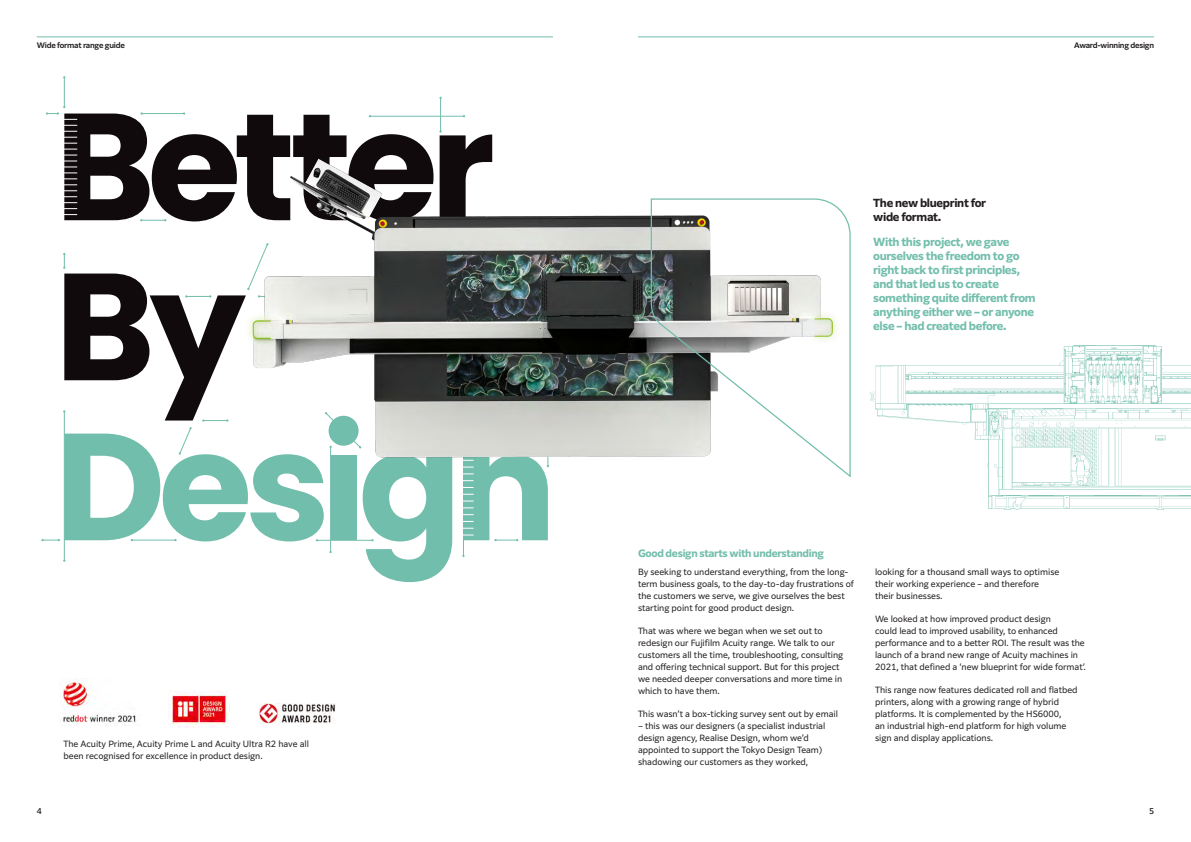
<style>
.page{position:relative;width:1191px;height:842px;background:#fff}
.page>*{position:absolute;margin:0;border:0;box-sizing:border-box;transform-origin:0 0}
.t1{font:700 11px/14px "Clarimo UDPE";letter-spacing:-.03em;color:#72beac}
.t2{font:700 11px/14px "Clarimo UDPE";letter-spacing:-.03em;color:#231f20}
.t3{font:700 10px "Clarimo UDPE";letter-spacing:-.03em;color:#72beac}
.t4{font:8.5px/12px "Clarimo UDPE";letter-spacing:-.005em;color:#231f20}
.Page_Number_LEFT_BLACK{font:500 8px "Clarimo UDPE";color:#231f20}
.Page_Number_RIGHT_BLACK{font:500 8px "Clarimo UDPE";color:#231f20}
.Top_Folio_Black_Left{font:600 7.5px "Clarimo UDPE";letter-spacing:-.03em;color:#231f20}
.Top_Folio_Black_Right{font:600 7.5px "Clarimo UDPE";letter-spacing:-.03em;color:#231f20}
</style>
<div class="page">
<svg style="left:900px;top:345px;width:291px;height:165px"></svg>
<hr style="left:64px;top:77px;width:1px;height:30px;background:#72beac">
<hr style="left:440px;top:98px;width:1px;height:34px;background:#72beac">
<svg style="left:41px;top:252px;width:507px;height:330px"></svg>
<svg style="left:46px;top:106px;width:125px;height:115px"></svg>
<img style="left:259px;top:704px;width:76px;height:19px">
<img style="left:171px;top:691px;width:58px;height:36px">
<img style="left:62px;top:680px;width:74px;height:46px">
<img style="left:171px;top:109px;width:729px;height:413px">
<svg style="left:650px;top:198px;width:201px;height:281px"></svg>
<hr style="left:638px;top:36px;width:516px;height:1px;background:#72beac">
<hr style="left:37px;top:36px;width:516px;height:1px;background:#72beac">
<p class="Top_Folio_Black_Left" style="left:37px;top:39px;width:89px">Wide format range guide</p>
<p class="Top_Folio_Black_Right" style="left:1074px;top:39px;width:81px">Award-winning design</p>
<p class="t4" style="left:63px;top:738px;width:247px">The Acuity Prime, Acuity Prime L and Acuity Ultra R2 have all been recognised for excellence in product design.</p>
<p class="t2" style="left:873px;top:195px;width:114px">The new blueprint for wide format.</p>
<p class="t1" style="left:873px;top:234px;width:164px">With this project, we gave ourselves the freedom to go right back to first principles, and that led us to create something quite different from anything either we – or anyone else – had created before.</p>
<p class="t3" style="left:638px;top:545px;width:187px">Good design starts with understanding</p>
<p class="t4" style="left:638px;top:565px;width:217px">By seeking to understand everything, from the long&shy;term business goals, to the day-to-day frustrations of the customers we serve, we give ourselves the best starting point for good product design.</p>
<p class="t4" style="left:638px;top:624px;width:207px">That was where we began when we set out to redesign our Fujifilm Acuity range. We talk to our customers all the time, troubleshooting, consulting and offering technical support. But for this project we needed deeper conversations and more time in which to have them.</p>
<p class="t4" style="left:638px;top:707px;width:201px">This wasn’t a box-ticking survey sent out by email</p>
<p class="t4" style="left:638px;top:719px;width:189px">– this was our designers (a specialist industrial design agency, Realise Design, whom we’d appointed to support the Tokyo Design Team) shadowing our customers as they worked,</p>
<p class="t4" style="left:875px;top:565px;width:186px">looking for a thousand small ways to optimise their working experience – and therefore their businesses.</p>
<p class="t4" style="left:875px;top:612px;width:212px">We looked at how improved product design<br>could lead to improved usability, to enhanced performance and to a better ROI. The result was the launch of a brand new range of Acuity machines in 2021, that defined a ‘new blueprint for wide format’.</p>
<p class="t4" style="left:875px;top:683px;width:204px">This range now features dedicated roll and flatbed printers, along with a growing range of hybrid platforms. It is complemented by the HS6000,<br>an industrial high-end platform for high volume sign and display applications.</p>
<p class="Page_Number_LEFT_BLACK" style="left:37px;top:804px;width:7px">4</p>
<p class="Page_Number_RIGHT_BLACK" style="left:1149px;top:804px;width:7px">5</p>
</div>
